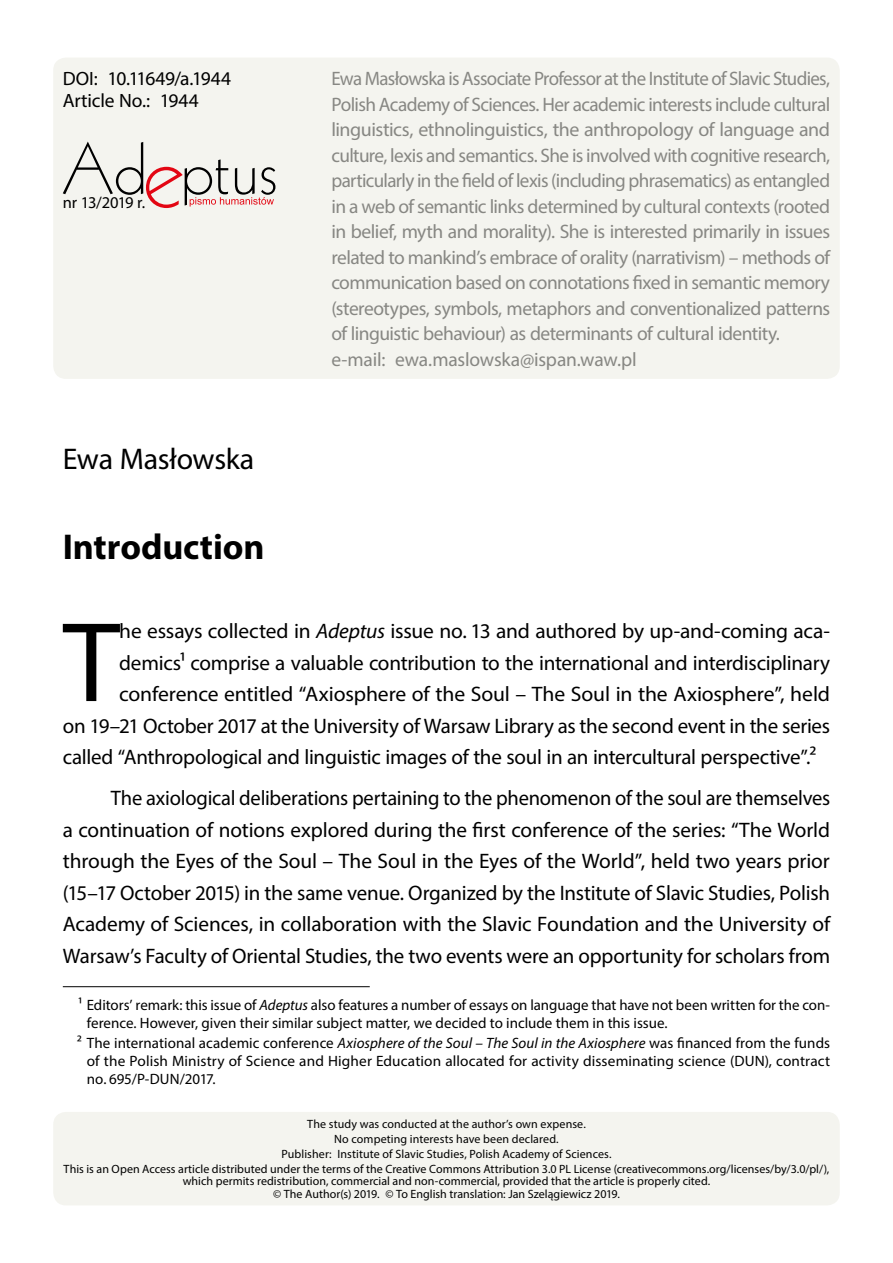
<style>
.page{position:relative;width:893px;height:1263px;background:#fff}
.page>*{position:absolute;margin:0;border:0;box-sizing:border-box;transform-origin:0 0}
.N_ormal_inicjał{font:114.45px "Myriad Pro";color:#000}
.Tytuł_artykułu{font:700 36px "Myriad Pro";letter-spacing:-.005em;color:#000}
.Nazwisko{font:30px "Myriad Pro";letter-spacing:-.01em;color:#000}
.norm{font:21px/31.5px "Myriad Pro";letter-spacing:-.01em;color:#000;text-align:justify}
.N_ormal_inicjał-2{font:21px "Myriad Pro";letter-spacing:-.01em;color:#000}
.informacje_o_autorze{font:19.5px/25.5px "Myriad Pro";letter-spacing:-.025em;color:#878783;text-align:justify}
.indeks_DOI{font:19.5px "Myriad Pro";letter-spacing:.005em;color:#000}
.indeks_DOI-2{font:19.35px "Myriad Pro";letter-spacing:-.005em;color:#000}
.numer_wydania{font:16.5px "Myriad Pro";color:#000}
.przyp{font:15px/18px "Myriad Pro";color:#000}
.notka_lioencyjna{font:12px/12.8px "Myriad Pro";letter-spacing:.005em;color:#000;text-align:center}
.s1{font-size:19.35px}
.s2{font-style:italic}
</style>
<div class="page">
<div style="left:53px;top:1112px;width:787px;height:93px;background:#f4f4ef;border-radius:13px"></div>
<div style="left:53px;top:58px;width:787px;height:321px;background:#f4f4ef;border-radius:13px"></div>
<hr style="left:63px;top:986px;width:307px;height:1px;background:#000">
<svg style="left:63px;top:142px;width:212px;height:66px"></svg>
<p class="indeks_DOI" style="left:63px;top:66px;width:170px"><span class="s1">DOI:</span> 10.11649/a.1944</p>
<p class="indeks_DOI-2" style="left:63px;top:89px;width:138px">Article No.: 1944</p>
<p class="numer_wydania" style="left:63px;top:192px;width:84px">nr 13/2019 r.</p>
<p class="Nazwisko" style="left:63px;top:440px;width:193px">Ewa Masłowska</p>
<p class="Tytuł_artykułu" style="left:63px;top:523px;width:203px">Introduction</p>
<p class="informacje_o_autorze" style="left:331px;top:66px;width:500px">Ewa Masłowska is Associate Professor at the Institute of Slavic Studies, Polish Academy of Sciences. Her academic interests include cultural linguistics, ethnolinguistics, the anthropology of language and culture, lexis and semantics. She is involved with cognitive research, particularly in the field of lexis (including phrasematics) as entangled in a web of semantic links determined by cultural contexts (rooted in belief, myth and morality). She is interested primarily in issues related to mankind’s embrace of orality (narrativism) – methods of communication based on connotations fixed in semantic memory (stereotypes, symbols, metaphors and conventionalized patterns of linguistic behaviour) as determinants of cultural identity.</p>
<p class="informacje_o_autorze" style="left:331px;top:346px;width:307px">e-mail: ewa.maslowska@ispan.waw.pl</p>
<p class="N_ormal_inicjał" style="left:63px;top:592px;width:58px">T</p>
<p class="N_ormal_inicjał-2" style="left:119px;top:618px;width:712px">he essays collected in <span class="s2">Adeptus</span> issue no. 13 and authored by up-and-coming aca-</p>
<p class="N_ormal_inicjał-2" style="left:119px;top:649px;width:712px">demics1 comprise a valuable contribution to the international and interdisciplinary</p>
<p class="N_ormal_inicjał-2" style="left:119px;top:681px;width:712px">conference entitled “Axiosphere of the Soul – The Soul in the Axiosphere”, held</p>
<p class="N_ormal_inicjał-2" style="left:63px;top:712px;width:769px">on 19–21 October 2017 at the University of Warsaw Library as the second event in the series</p>
<p class="N_ormal_inicjał-2" style="left:63px;top:744px;width:755px">called “Anthropological and linguistic images of the soul in an intercultural perspective”.2</p>
<p class="norm" style="left:63px;top:782px;width:769px;text-indent:48px">The axiological deliberations pertaining to the phenomenon of the soul are themselves a continuation of notions explored during the first conference of the series: “The World through the Eyes of the Soul – The Soul in the Eyes of the World”, held two years prior (15–17 October 2015) in the same venue. Organized by the Institute of Slavic Studies, Polish Academy of Sciences, in collaboration with the Slavic Foundation and the University of Warsaw’s Faculty of Oriental Studies, the two events were an opportunity for scholars from</p>
<p class="przyp" style="left:87px;top:995px;width:745px;text-indent:-8px">1 Editors’ remark: this issue of <span class="s2">Adeptus</span> also features a number of essays on language that have not been written for the con&shy;ference. However, given their similar subject matter, we decided to include them in this issue.</p>
<p class="przyp" style="left:87px;top:1034px;width:745px;text-align:justify;text-indent:-10px">2 The international academic conference <span class="s2">Axiosphere of the Soul – The Soul in the Axiosphere</span> was financed from the funds of the Polish Ministry of Science and Higher Education allocated for activity disseminating science (DUN), contract no. 695/P-DUN/2017.</p>
<p class="notka_lioencyjna" style="left:307px;top:1117px;width:280px">The study was conducted at the author’s own expense.</p>
<p class="notka_lioencyjna" style="left:334px;top:1132px;width:226px">No competing interests have been declared.</p>
<p class="notka_lioencyjna" style="left:281px;top:1147px;width:332px">Publisher: Institute of Slavic Studies, Polish Academy of Sciences.</p>
<p class="notka_lioencyjna" style="left:64px;top:1162px;width:767px">This is an Open Access article distributed under the terms of the Creative Commons Attribution 3.0 PL License (creativecommons.org/licenses/by/3.0/pl/), which permits redistribution, commercial and non-commercial, provided that the article is properly cited.<br>© The Author(s) 2019. © To English translation: Jan Szelągiewicz 2019.</p>
</div>
